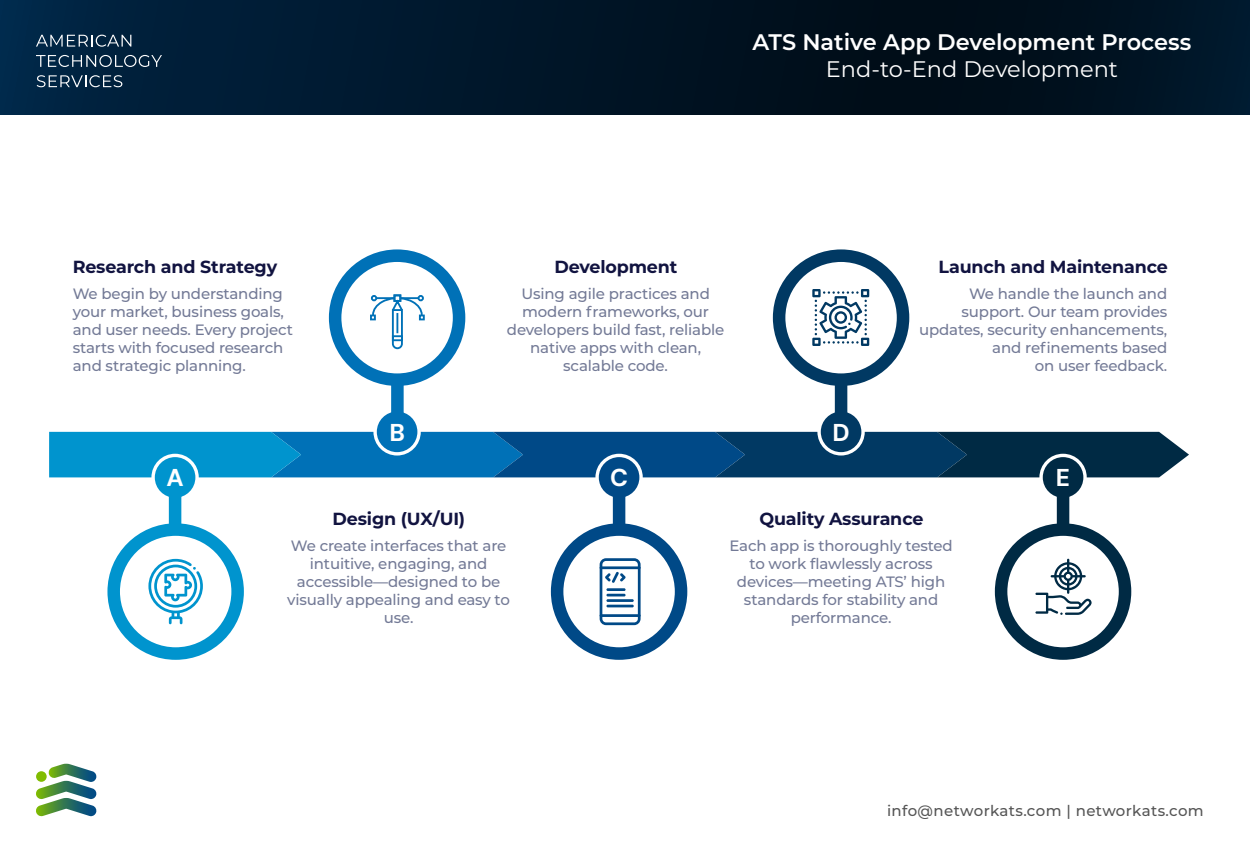
<style>
.page{position:relative;width:1250px;height:847px;background:#fff}
.page>*{position:absolute;margin:0;border:0;box-sizing:border-box;transform-origin:0 0}
.t1{font:700 24.38px "DM Sans";color:#fff}
.t2{font:600 22.5px "Montserrat";color:#fff}
.t3{font:22.5px "Montserrat";color:#fff}
.t4{font:700 17.5px "Montserrat";letter-spacing:-.01em;color:#111340}
.t5{font:500 15px/18px "Montserrat";letter-spacing:-.01em;color:#737a96;text-align:center}
.t6{font:500 15px "Montserrat";letter-spacing:.025em;color:#555}
</style>
<div class="page">
<svg style="left:0;top:0;width:1250px;height:114px;background:#001628"></svg>
<svg style="left:36px;top:763px;width:61px;height:53px"></svg>
<svg style="left:36px;top:35px;width:95px;height:12px"></svg>
<svg style="left:36px;top:55px;width:126px;height:12px;background:#385369"></svg>
<svg style="left:37px;top:75px;width:85px;height:12px"></svg>
<div style="left:995px;top:523px;width:136px;height:136px;border:12px solid #002a44;border-radius:50%"></div>
<div style="left:1057px;top:477px;width:12px;height:52px;background:#002a44"></div>
<div style="left:773px;top:249px;width:136px;height:137px;border:12px solid #013963;border-radius:50%"></div>
<div style="left:835px;top:379px;width:12px;height:53px;background:#013963"></div>
<div style="left:551px;top:523px;width:136px;height:136px;border:12px solid #004987;border-radius:50%"></div>
<div style="left:613px;top:477px;width:12px;height:52px;background:#004987"></div>
<div style="left:329px;top:249px;width:136px;height:137px;border:12px solid #0071b7;border-radius:50%"></div>
<div style="left:391px;top:379px;width:13px;height:53px;background:#0071b7"></div>
<div style="left:169px;top:477px;width:12px;height:52px;background:#0094ce"></div>
<div style="left:377px;top:411px;width:40px;height:41px;background:#0071b7;border-radius:50%"></div>
<div style="left:155px;top:457px;width:40px;height:40px;background:#0094ce;border-radius:50%"></div>
<div style="left:599px;top:457px;width:40px;height:40px;background:#004987;border-radius:50%"></div>
<div style="left:821px;top:411px;width:40px;height:41px;background:#013963;border-radius:50%"></div>
<svg style="left:49px;top:432px;width:1140px;height:45px;background:#085d90"></svg>
<div style="left:1043px;top:457px;width:40px;height:40px;background:#002a44;border-radius:50%"></div>
<div style="left:107px;top:523px;width:137px;height:136px;border:12px solid #0094ce;border-radius:50%"></div>
<svg style="left:148px;top:559px;width:55px;height:65px"></svg>
<svg style="left:812px;top:289px;width:57px;height:57px"></svg>
<svg style="left:1035px;top:558px;width:57px;height:57px"></svg>
<svg style="left:600px;top:558px;width:41px;height:67px"></svg>
<svg style="left:370px;top:294px;width:55px;height:56px"></svg>
<h2 class="t2" style="left:753px;top:26px;width:440px">ATS Native App Development Process</h2>
<h2 class="t3" style="left:826px;top:54px;width:294px">End-to-End Development</h2>
<p class="t4" style="left:73px;top:254px;width:206px">Research and Strategy</p>
<p class="t4" style="left:554px;top:254px;width:125px">Development</p>
<p class="t4" style="left:939px;top:254px;width:231px">Launch and Maintenance</p>
<p class="t5" style="left:73px;top:283px;width:222px;text-align:left">We begin by understanding your market, business goals, and user needs. Every project starts with focused research and strategic planning.</p>
<p class="t5" style="left:507px;top:283px;width:219px">Using agile practices and modern frameworks, our developers build fast, reliable native apps with clean, scalable code.</p>
<p class="t5" style="left:919px;top:283px;width:250px;text-align:right">We handle the launch and support. Our team provides updates, security enhancements, and refinements based<br>on user feedback.</p>
<h1 class="t1" style="left:389px;top:417px;width:17px">B</h1>
<h1 class="t1" style="left:832px;top:417px;width:19px">D</h1>
<h1 class="t1" style="left:166px;top:462px;width:19px">A</h1>
<h1 class="t1" style="left:610px;top:462px;width:19px">C</h1>
<h1 class="t1" style="left:1056px;top:462px;width:16px">E</h1>
<p class="t4" style="left:333px;top:506px;width:134px">Design (UX/UI)</p>
<p class="t4" style="left:759px;top:506px;width:166px">Quality Assurance</p>
<p class="t5" style="left:287px;top:536px;width:224px">We create interfaces that are intuitive, engaging, and accessible—designed to be visually appealing and easy to use.</p>
<p class="t5" style="left:729px;top:536px;width:225px">Each app is thoroughly tested to work flawlessly across devices—meeting ATS’ high standards for stability and performance.</p>
<p class="t6" style="left:887px;top:800px;width:318px">info@networkats.com | networkats.com</p>
</div>
